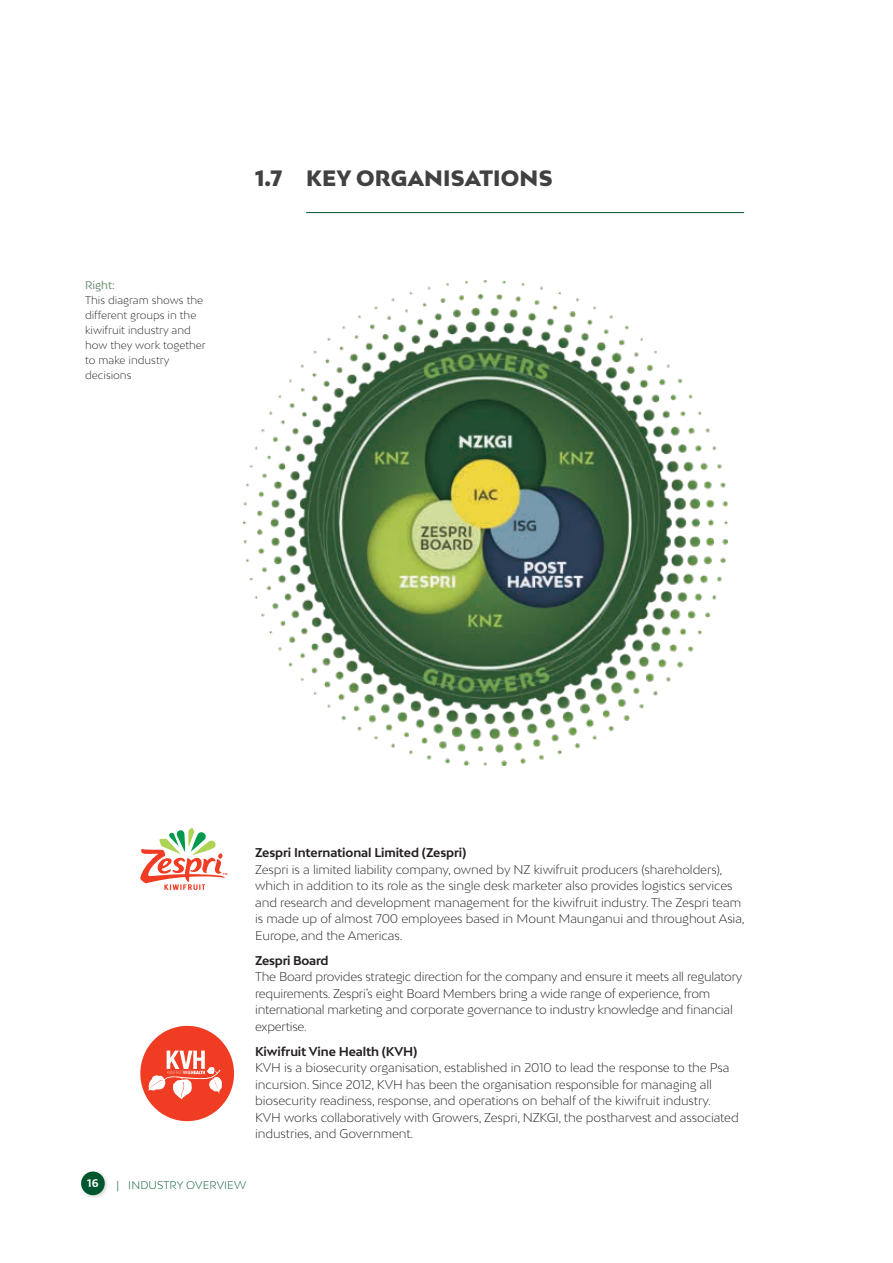
<style>
.page{position:relative;width:893px;height:1263px;background:#fff}
.page>*{position:absolute;margin:0;border:0;box-sizing:border-box;transform-origin:0 0}
.t1{font:900 21px "Bw Mitga";letter-spacing:.01em;color:#414142}
.t2{font:300 12px/16.5px "Bw Mitga";letter-spacing:-.01em;color:#231f20}
.t3{font:700 12px "Bw Mitga";letter-spacing:-.01em;color:#231f20}
.t4{font:300 10.5px/15px "Bw Mitga";color:#231f20}
.t5{font:300 10.5px "Bw Mitga";letter-spacing:.01em;color:#00572f}
.t6{font:10.5px "Bw Mitga";color:#61886c}
.t7{font:700 10.5px "Bw Mitga";color:#fff}
</style>
<div class="page">
<div style="left:79px;top:1170px;width:31px;height:30px;background:#231f20;opacity:.2"></div>
<div style="left:81px;top:1171px;width:24px;height:24px;background:#00572f;border-radius:50%"></div>
<hr style="left:306px;top:212px;width:438px;height:1px;background:#00572f">
<img style="left:244px;top:280px;width:484px;height:485px">
<div style="left:140px;top:1026px;width:94px;height:95px;background:#ef3c23;border-radius:50%"></div>
<svg style="left:148px;top:1050px;width:74px;height:50px"></svg>
<svg style="left:140px;top:828px;width:87px;height:62px"></svg>
<p class="t6" style="left:85px;top:278px;width:31px">Right:</p>
<p class="t4" style="left:85px;top:292px;width:122px">This diagram shows the different groups in the kiwifruit industry and how they work together to make industry decisions</p>
<h1 class="t1" style="left:255px;top:165px;width:299px">1.7 KEY ORGANISATIONS</h1>
<p class="t3" style="left:255px;top:845px;width:213px">Zespri International Limited (Zespri)</p>
<p class="t2" style="left:255px;top:861px;width:491px">Zespri is a limited liability company, owned by NZ kiwifruit producers (shareholders), which in addition to its role as the single desk marketer also provides logistics services and research and development management for the kiwifruit industry. The Zespri team is made up of almost 700 employees based in Mount Maunganui and throughout Asia, Europe, and the Americas.</p>
<p class="t3" style="left:255px;top:952px;width:75px">Zespri Board</p>
<p class="t2" style="left:255px;top:968px;width:489px">The Board provides strategic direction for the company and ensure it meets all regulatory requirements. Zespri’s eight Board Members bring a wide range of experience, from international marketing and corporate governance to industry knowledge and financial expertise.</p>
<p class="t3" style="left:255px;top:1043px;width:164px">Kiwifruit Vine Health (KVH)</p>
<p class="t2" style="left:255px;top:1059px;width:485px">KVH is a biosecurity organisation, established in 2010 to lead the response to the Psa incursion. Since 2012, KVH has been the organisation responsible for managing all biosecurity readiness, response, and operations on behalf of the kiwifruit industry.<br>KVH works collaboratively with Growers, Zespri, NZKGI, the postharvest and associated industries, and Government.</p>
<p class="t7" style="left:87px;top:1176px;width:13px">16</p>
<p class="t5" style="left:117px;top:1178px;width:131px">| INDUSTRY OVERVIEW</p>
</div>
